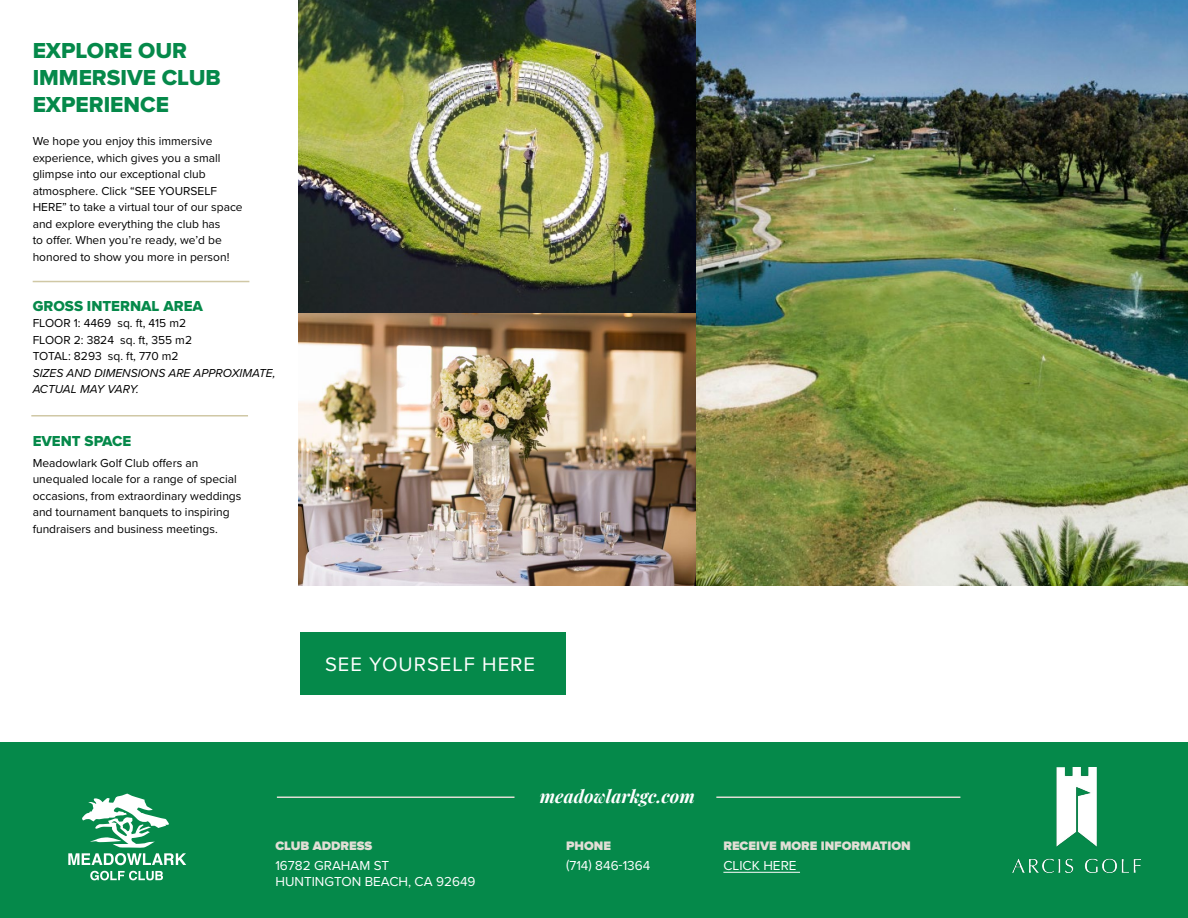
<style>
.page{position:relative;width:1188px;height:918px;background:#fff}
.page>*{position:absolute;margin:0;border:0;box-sizing:border-box;transform-origin:0 0}
.t1{font:22.5px/27px "Proxima Nova Extrabld";color:#05894a}
.t2{font:20.25px "Proxima Nova";letter-spacing:.05em;color:#fff}
.t3{font:italic 18px "Playfair Display";color:#fff}
.t4{font:15px "Proxima Nova Extrabld";color:#05894a}
.t5{font:13.5px/16.2px "Proxima Nova";color:#fff}
.t6{font:900 12.75px "Proxima Nova";color:#e1ded5}
.t7{font:12px/16.5px "Proxima Nova";color:#000}
.t8{font:italic 12px/16.5px "Proxima Nova";color:#000}
</style>
<div class="page">
<div style="left:0;top:742px;width:1188px;height:176px;background:#05894a"></div>
<img style="left:1012px;top:768px;width:128px;height:105px">
<svg style="left:68px;top:794px;width:118px;height:71px"></svg>
<svg style="left:90px;top:871px;width:73px;height:9px"></svg>
<hr style="left:277px;top:796px;width:237px;height:2px;background:#e1ded5">
<hr style="left:716px;top:796px;width:244px;height:2px;background:#e1ded5">
<hr style="left:723px;top:872px;width:77px;height:1px;background:#fff">
<img style="left:298px;top:0;width:890px;height:585px">
<hr style="left:31px;top:415px;width:217px;height:2px;background:#d0c8a5">
<hr style="left:33px;top:281px;width:216px;height:1px;background:#d0c8a5">
<div style="left:301px;top:633px;width:265px;height:62px;background:#05894a"></div>
<h1 class="t1" style="left:33px;top:38px;width:190px">EXPLORE OUR<br>IMMERSIVE CLUB<br>EXPERIENCE</h1>
<p class="t7" style="left:33px;top:133px;width:212px">We hope you enjoy this immersive experience, which gives you a small glimpse into our exceptional club atmosphere. Click “SEE YOURSELF HERE” to take a virtual tour of our space and explore everything the club has<br>to offer. When you’re ready, we’d be honored to show you more in person!</p>
<p class="t4" style="left:33px;top:297px;width:172px">GROSS INTERNAL AREA</p>
<p class="t7" style="left:33px;top:315px;width:161px">FLOOR 1: 4469 sq. ft, 415 m2<br>FLOOR 2: 3824 sq. ft, 355 m2<br>TOTAL: 8293 sq. ft, 770 m2</p>
<p class="t8" style="left:33px;top:364px;width:244px">SIZES AND DIMENSIONS ARE APPROXIMATE,<br>ACTUAL MAY VARY.</p>
<p class="t4" style="left:33px;top:432px;width:100px">EVENT SPACE</p>
<p class="t7" style="left:33px;top:454px;width:210px">Meadowlark Golf Club offers an unequaled locale for a range of special occasions, from extraordinary weddings and tournament banquets to inspiring fundraisers and business meetings.</p>
<h2 class="t2" style="left:325px;top:649px;width:212px">SEE YOURSELF HERE</h2>
<p class="t6" style="left:275px;top:838px;width:99px">CLUB ADDRESS</p>
<p class="t5" style="left:275px;top:857px;width:202px">16782 GRAHAM ST<br>HUNTINGTON BEACH, CA 92649</p>
<h3 class="t3" style="left:540px;top:782px;width:157px">meadowlarkgc.com</h3>
<p class="t6" style="left:566px;top:838px;width:46px">PHONE</p>
<p class="t5" style="left:566px;top:857px;width:86px">(714) 846-1364</p>
<p class="t6" style="left:723px;top:838px;width:189px">RECEIVE MORE INFORMATION</p>
<p class="t5" style="left:723px;top:857px;width:75px">CLICK HERE</p>
</div>
